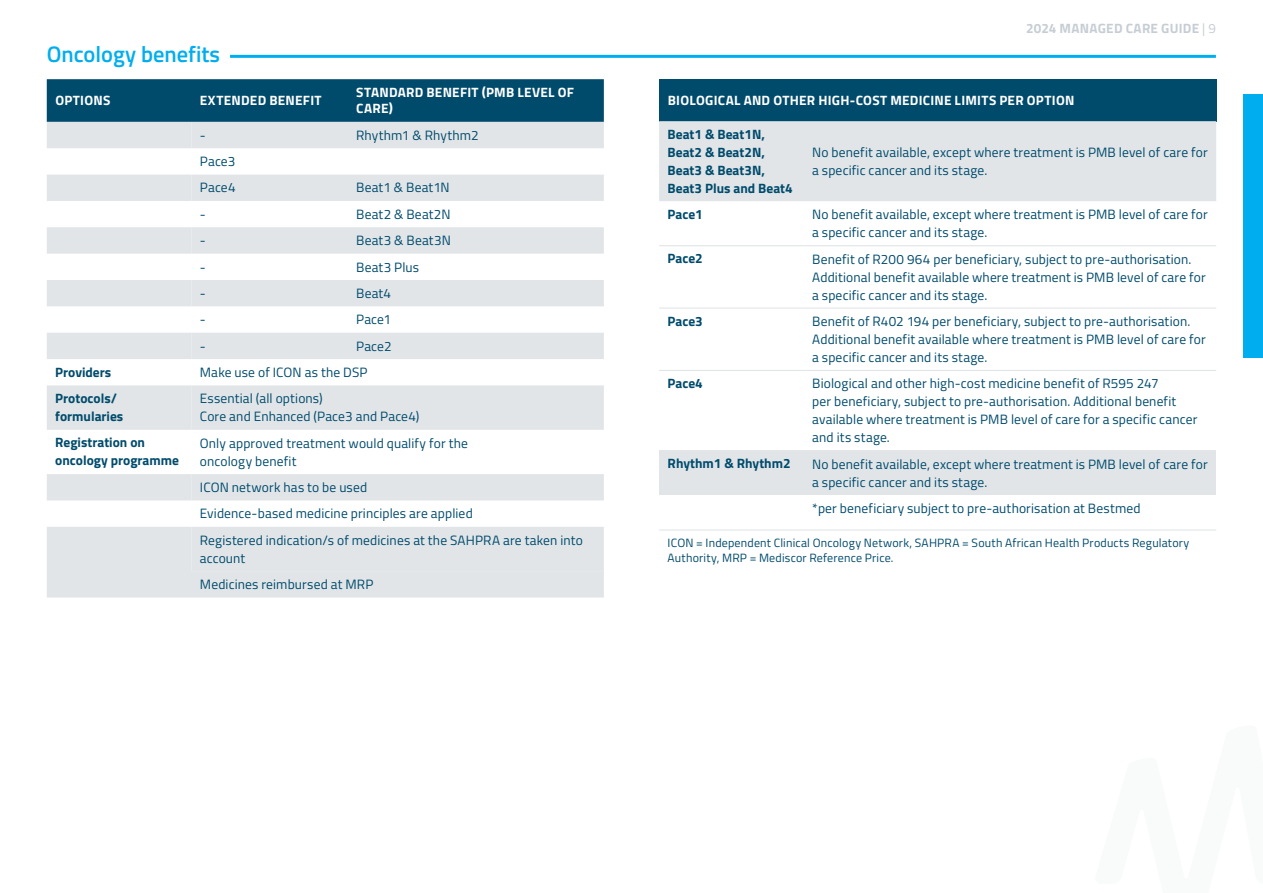
<style>
.page{position:relative;width:1263px;height:893px;background:#fff}
.page>*{position:absolute;margin:0;border:0;box-sizing:border-box;transform-origin:0 0}
.H1_no_underline{font:600 22.5px "Titillium Web";color:#00aeef}
.TABLE_BODY{font:13.5px/18px "Titillium Web";letter-spacing:.01em;color:#004b6c}
.TABLE_Highlight{font:700 13.5px/18px "Titillium Web";color:#004b6c}
.TABLE_H1{font:700 13.5px/16.5px "Titillium Web";letter-spacing:.02em;color:#fff}
.t1{font:700 13.5px "Titillium Web";letter-spacing:.02em;color:#c6ced4}
.FOOTNOTE{font:12px/15px "Titillium Web";letter-spacing:.015em;color:#004b6c}
.s1{font-weight:400}
</style>
<div class="page">
<div style="left:1243px;top:94px;width:20px;height:263px;background:#00aeef"></div>
<div style="left:47px;top:79px;width:557px;height:43px;background:#004b6c"></div>
<svg style="left:47px;top:122px;width:557px;height:475px;fill:#e1e5e8"></svg>
<svg style="left:191px;top:122px;width:413px;height:449px;fill:#e1e5e8"></svg>
<div style="left:659px;top:79px;width:557px;height:42px;background:#004b6c"></div>
<div style="left:659px;top:121px;width:557px;height:80px;background:#e1e5e8"></div>
<svg style="left:804px;top:307px;width:412px;height:1px"></svg>
<div style="left:659px;top:451px;width:145px;height:44px;background:#e1e5e8"></div>
<div style="left:804px;top:451px;width:412px;height:44px;background:#e1e5e8"></div>
<hr style="left:659px;top:245px;width:145px;height:1px;background:#e1e5e8">
<hr style="left:804px;top:245px;width:156px;height:1px;background:#e1e5e8">
<hr style="left:960px;top:245px;width:256px;height:1px;background:#e1e5e8">
<hr style="left:659px;top:308px;width:145px;height:1px;background:#e1e5e8">
<hr style="left:804px;top:308px;width:156px;height:1px;background:#e1e5e8">
<hr style="left:960px;top:308px;width:256px;height:1px;background:#e1e5e8">
<hr style="left:659px;top:370px;width:145px;height:1px;background:#e1e5e8">
<hr style="left:804px;top:370px;width:156px;height:1px;background:#e1e5e8">
<hr style="left:960px;top:370px;width:256px;height:1px;background:#e1e5e8">
<hr style="left:659px;top:529px;width:145px;height:2px;background:#e1e5e8">
<hr style="left:804px;top:529px;width:156px;height:2px;background:#e1e5e8">
<hr style="left:960px;top:529px;width:256px;height:2px;background:#e1e5e8">
<hr style="left:230px;top:55px;width:986px;height:3px;background:#00aeef">
<p class="H1_no_underline" style="left:47px;top:37px;width:175px">Oncology benefits</p>
<p class="TABLE_H1" style="left:55px;top:91px;width:57px">OPTIONS</p>
<p class="TABLE_H1" style="left:200px;top:91px;width:123px">EXTENDED BENEFIT</p>
<p class="TABLE_H1" style="left:356px;top:83px;width:219px">STANDARD BENEFIT (PMB LEVEL OF<br>CARE)</p>
<p class="TABLE_BODY" style="left:200px;top:125px;width:7px">-</p>
<p class="TABLE_BODY" style="left:356px;top:125px;width:124px">Rhythm1 &amp; Rhythm2</p>
<p class="TABLE_BODY" style="left:200px;top:152px;width:37px">Pace3</p>
<p class="TABLE_BODY" style="left:200px;top:178px;width:37px">Pace4</p>
<p class="TABLE_BODY" style="left:356px;top:178px;width:95px">Beat1 &amp; Beat1N</p>
<p class="TABLE_BODY" style="left:200px;top:204px;width:7px">-</p>
<p class="TABLE_BODY" style="left:356px;top:204px;width:96px">Beat2 &amp; Beat2N</p>
<p class="TABLE_BODY" style="left:200px;top:231px;width:7px">-</p>
<p class="TABLE_BODY" style="left:356px;top:231px;width:96px">Beat3 &amp; Beat3N</p>
<p class="TABLE_BODY" style="left:200px;top:257px;width:7px">-</p>
<p class="TABLE_BODY" style="left:356px;top:257px;width:64px">Beat3 Plus</p>
<p class="TABLE_BODY" style="left:200px;top:283px;width:7px">-</p>
<p class="TABLE_BODY" style="left:356px;top:283px;width:36px">Beat4</p>
<p class="TABLE_BODY" style="left:200px;top:310px;width:7px">-</p>
<p class="TABLE_BODY" style="left:356px;top:310px;width:36px">Pace1</p>
<p class="TABLE_BODY" style="left:200px;top:336px;width:7px">-</p>
<p class="TABLE_BODY" style="left:356px;top:336px;width:37px">Pace2</p>
<p class="TABLE_Highlight" style="left:55px;top:362px;width:57px">Providers</p>
<p class="TABLE_BODY" style="left:200px;top:363px;width:169px">Make use of ICON as the DSP</p>
<p class="TABLE_Highlight" style="left:55px;top:389px;width:70px">Protocols/ formularies</p>
<p class="TABLE_BODY" style="left:200px;top:389px;width:221px">Essential (all options)<br>Core and Enhanced (Pace3 and Pace4)</p>
<p class="TABLE_Highlight" style="left:55px;top:433px;width:125px">Registration on oncology programme</p>
<p class="TABLE_BODY" style="left:200px;top:433px;width:270px">Only approved treatment would qualify for the oncology benefit</p>
<p class="TABLE_BODY" style="left:200px;top:478px;width:169px">ICON network has to be used</p>
<p class="TABLE_BODY" style="left:200px;top:504px;width:274px">Evidence-based medicine principles are applied</p>
<p class="TABLE_BODY" style="left:200px;top:530px;width:385px">Registered indication/s of medicines at the SAHPRA are taken into account</p>
<p class="TABLE_BODY" style="left:200px;top:575px;width:175px">Medicines reimbursed at MRP</p>
<p class="t1" style="left:1026px;top:18px;width:191px">2024 MANAGED CARE GUIDE <span class="s1">| 9</span></p>
<p class="TABLE_H1" style="left:668px;top:92px;width:408px">BIOLOGICAL AND OTHER HIGH-COST MEDICINE LIMITS PER OPTION</p>
<p class="TABLE_Highlight" style="left:668px;top:124px;width:127px">Beat1 &amp; Beat1N,<br>Beat2 &amp; Beat2N,<br>Beat3 &amp; Beat3N,<br>Beat3 Plus and Beat4</p>
<p class="TABLE_BODY" style="left:812px;top:143px;width:397px">No benefit available, except where treatment is PMB level of care for a specific cancer and its stage.</p>
<p class="TABLE_Highlight" style="left:668px;top:205px;width:37px">Pace1</p>
<p class="TABLE_BODY" style="left:812px;top:205px;width:397px">No benefit available, except where treatment is PMB level of care for a specific cancer and its stage.</p>
<p class="TABLE_Highlight" style="left:668px;top:249px;width:37px">Pace2</p>
<p class="TABLE_BODY" style="left:812px;top:249px;width:395px">Benefit of R200 964 per beneficiary, subject to pre-authorisation.<br>Additional benefit available where treatment is PMB level of care for a specific cancer and its stage.</p>
<p class="TABLE_Highlight" style="left:668px;top:311px;width:37px">Pace3</p>
<p class="TABLE_BODY" style="left:812px;top:311px;width:395px">Benefit of R402 194 per beneficiary, subject to pre-authorisation.<br>Additional benefit available where treatment is PMB level of care for a specific cancer and its stage.</p>
<p class="TABLE_Highlight" style="left:668px;top:374px;width:37px">Pace4</p>
<p class="TABLE_BODY" style="left:812px;top:374px;width:387px">Biological and other high-cost medicine benefit of R595 247<br>per beneficiary, subject to pre-authorisation. Additional benefit available where treatment is PMB level of care for a specific cancer and its stage.</p>
<p class="TABLE_Highlight" style="left:668px;top:454px;width:124px">Rhythm1 &amp; Rhythm2</p>
<p class="TABLE_BODY" style="left:812px;top:454px;width:397px">No benefit available, except where treatment is PMB level of care for a specific cancer and its stage.</p>
<p class="TABLE_BODY" style="left:812px;top:499px;width:330px">*per beneficiary subject to pre-authorisation at Bestmed</p>
<p class="FOOTNOTE" style="left:668px;top:534px;width:523px">ICON = Independent Clinical Oncology Network, SAHPRA = South African Health Products Regulatory<br>Authority, MRP = Mediscor Reference Price.</p>
</div>
